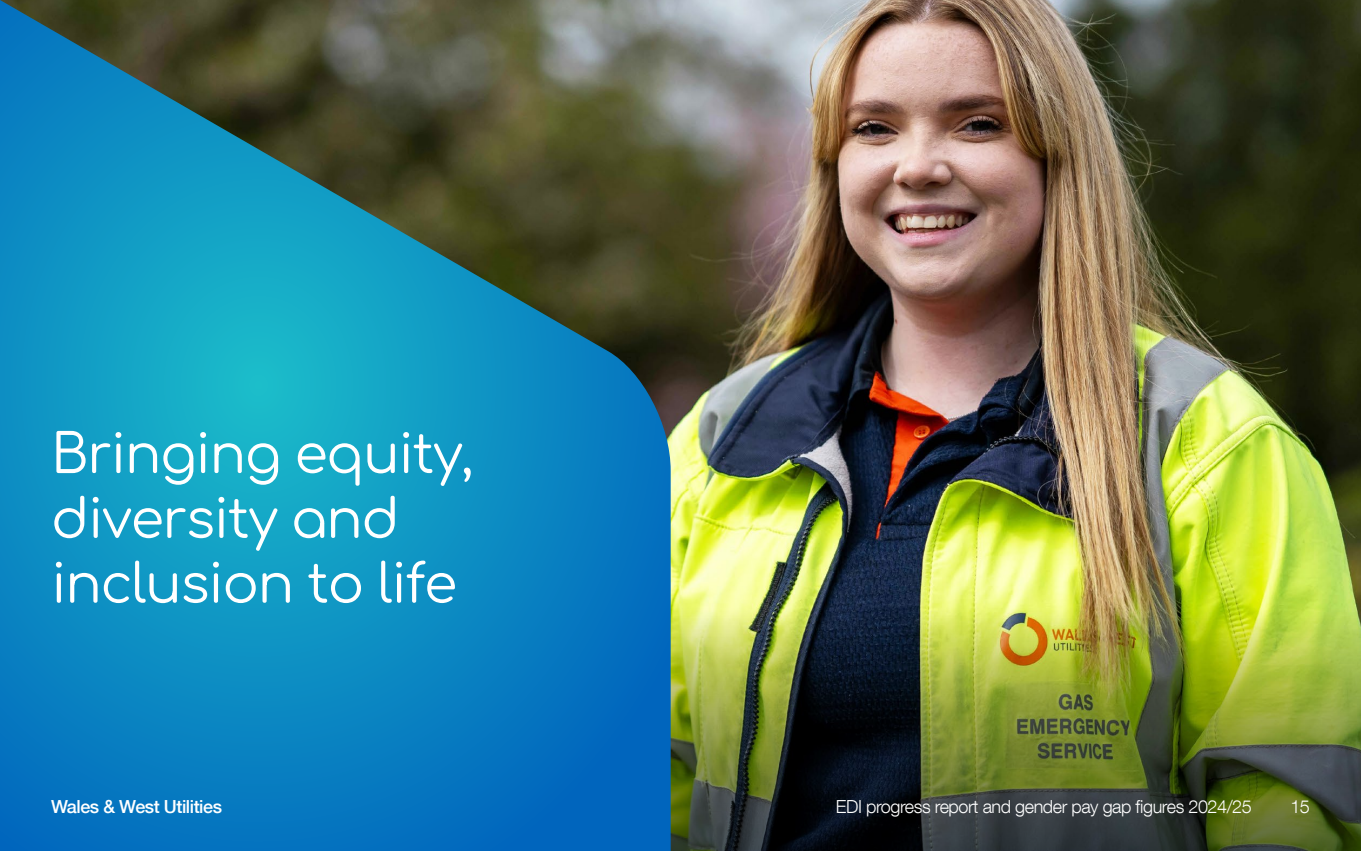
<style>
.page{position:relative;width:1361px;height:851px;background:#fff}
.page>*{position:absolute;margin:0;border:0;box-sizing:border-box;transform-origin:0 0}
.t1{font:54px/64.8px "Comfortaa";letter-spacing:-.025em;color:#fff}
.t2{font:300 18px "Helvetica Neue LT Com";letter-spacing:-.025em;color:#fff}
.t3{font:500 18px "Helvetica Neue LT Com";letter-spacing:-.025em;color:#fff}
</style>
<div class="page">
<img style="left:671px;top:0;width:690px;height:608px">
<img style="left:671px;top:608px;width:690px;height:242px">
<svg style="left:0;top:0;width:671px;height:850px;background:#1b7ea1"></svg>
<h1 class="t1" style="left:51px;top:414px;width:424px">Bringing equity, diversity and inclusion to life</h1>
<p class="t3" style="left:51px;top:795px;width:172px">Wales &amp; West Utilities</p>
<p class="t2" style="left:836px;top:795px;width:417px">EDI progress report and gender pay gap figures 2024/25</p>
<p class="t2" style="left:1290px;top:795px;width:21px">15</p>
</div>
